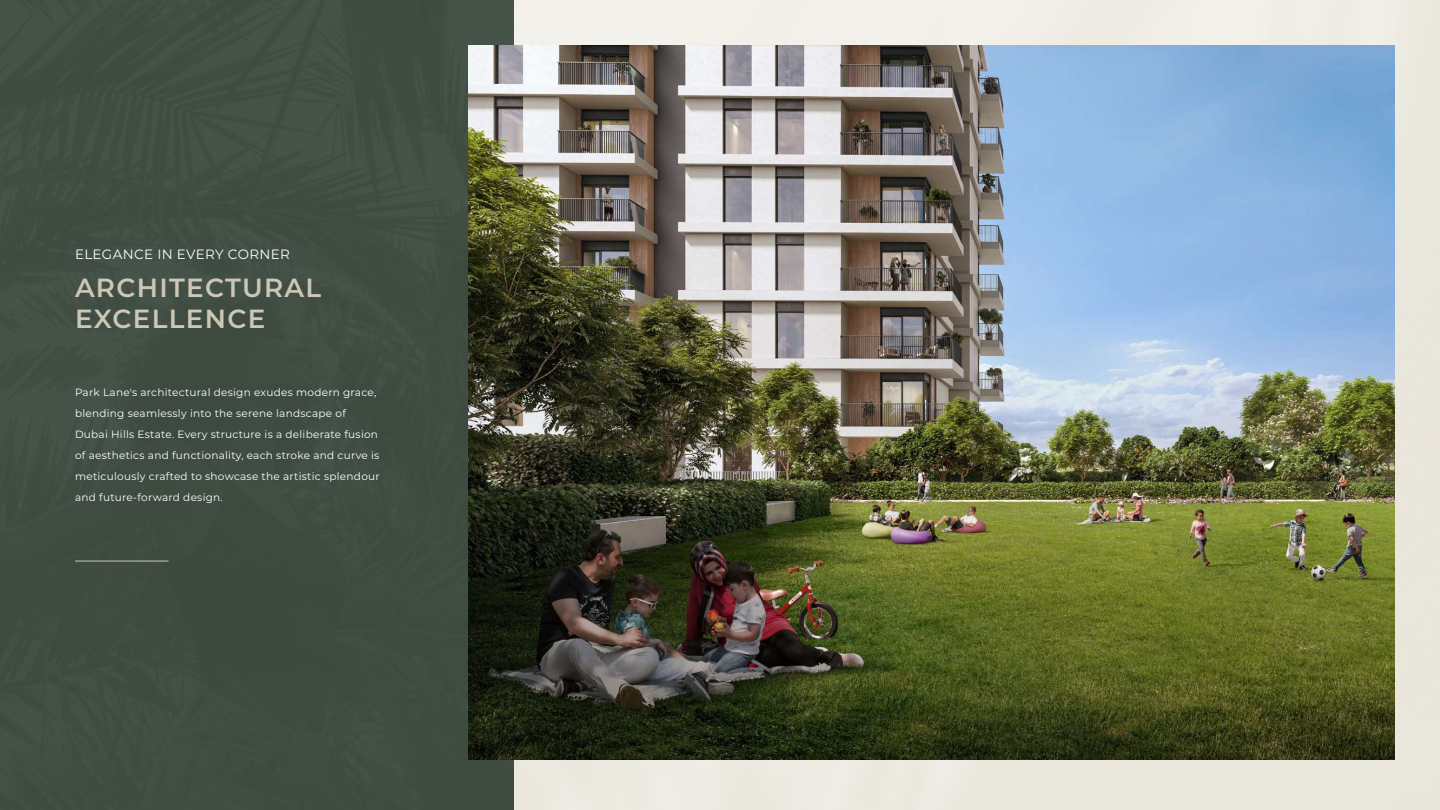
<style>
.page{position:relative;width:1440px;height:810px;background:#fff}
.page>*{position:absolute;margin:0;border:0;box-sizing:border-box;transform-origin:0 0}
.t1{font:600 26.25px/31.5px "Montserrat";letter-spacing:.05em;color:#cdc7b5}
.t2{font:13.5px "Montserrat";letter-spacing:.025em;color:#fff}
.t3{font:10.5px/21px "Montserrat";letter-spacing:.025em;color:#fff}
</style>
<div class="page">
<img style="left:513px;top:0;width:927px;height:810px">
<div style="left:0;top:0;width:513px;height:810px;background:#404c42"></div>
<img style="left:468px;top:45px;width:926px;height:715px">
<hr style="left:75px;top:561px;width:94px;height:1px;background:#cdc7b5">
<p class="t2" style="left:75px;top:245px;width:216px">ELEGANCE IN EVERY CORNER</p>
<h1 class="t1" style="left:75px;top:271px;width:248px">ARCHITECTURAL<br>EXCELLENCE</h1>
<p class="t3" style="left:75px;top:381px;width:306px">Park Lane s' architectural design exudes modern grace, blending seamlessly into the serene landscape of Dubai Hills Estate. Every structure is a deliberate fusion of aesthetics and functionality, each stroke and curve is meticulously crafted to showcase the artistic splendour and future-forward design.</p>
</div>
